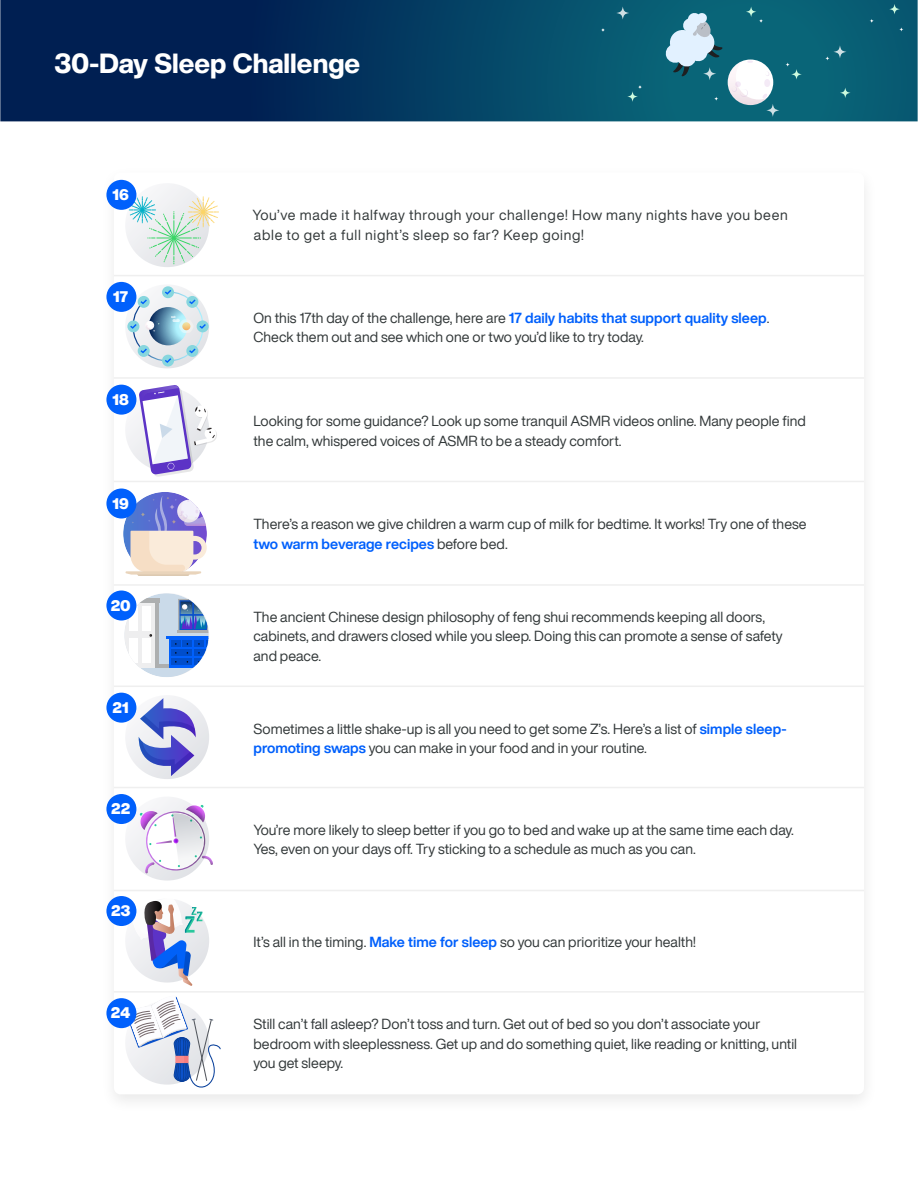
<style>
.page{position:relative;width:918px;height:1188px;background:#fff}
.page>*{position:absolute;margin:0;border:0;box-sizing:border-box;transform-origin:0 0}
.t1{font:800 27px "Helvetica Now Display";color:#fff}
.t2{font:900 15px "Helvetica Now Display";color:#fff}
.t3{font:14.25px/19.5px "Helvetica Now Display";letter-spacing:.005em;color:#323839}
.t4{font:14.25px/19.5px "Helvetica Now Display";letter-spacing:.05em;color:#323839}
.s1{font-weight:700;color:#0060fc}
</style>
<div class="page">
<hr style="left:114px;top:481px;width:750px;height:1px;background:#efefef">
<hr style="left:114px;top:377px;width:750px;height:2px;background:#efefef">
<hr style="left:114px;top:275px;width:750px;height:1px;background:#efefef">
<hr style="left:114px;top:584px;width:750px;height:2px;background:#efefef">
<hr style="left:114px;top:890px;width:750px;height:1px;background:#efefef">
<hr style="left:114px;top:686px;width:750px;height:1px;background:#efefef">
<hr style="left:114px;top:991px;width:750px;height:2px;background:#efefef">
<hr style="left:114px;top:787px;width:750px;height:1px;background:#efefef">
<svg style="left:125px;top:183px;width:84px;height:84px"></svg>
<svg style="left:125px;top:284px;width:84px;height:84px"></svg>
<div style="left:125px;top:388px;width:84px;height:84px;background:#f3f3f6;border-radius:50%"></div>
<svg style="left:125px;top:797px;width:84px;height:84px"></svg>
<svg style="left:125px;top:899px;width:84px;height:84px"></svg>
<div style="left:125px;top:695px;width:84px;height:84px;background:#ededf0;border-radius:50%"></div>
<svg style="left:129px;top:197px;width:90px;height:67px"></svg>
<svg style="left:127px;top:320px;width:12px;height:12px"></svg>
<svg style="left:197px;top:320px;width:12px;height:12px"></svg>
<div style="left:162px;top:286px;width:12px;height:12px;background:#87d6de;border-radius:50%"></div>
<div style="left:162px;top:355px;width:12px;height:12px;background:#87d6de;border-radius:50%"></div>
<svg style="left:130px;top:290px;width:76px;height:73px"></svg>
<svg style="left:125px;top:496px;width:82px;height:80px;background:#c3bdd7"></svg>
<svg style="left:139px;top:804px;width:74px;height:69px"></svg>
<div style="left:124px;top:593px;width:84px;height:84px;background:#cadae9;border-radius:50%"></div>
<svg style="left:124px;top:603px;width:31px;height:65px"></svg>
<div style="left:129px;top:607px;width:9px;height:24px;background:#fff"></div>
<div style="left:142px;top:607px;width:9px;height:24px;background:#fff"></div>
<div style="left:129px;top:639px;width:9px;height:24px;background:#fff"></div>
<div style="left:142px;top:639px;width:9px;height:24px;background:#fff"></div>
<hr style="left:155px;top:602px;width:4px;height:66px;background:#adafb0">
<hr style="left:158px;top:664px;width:50px;height:4px;background:#adafb0">
<svg style="left:135px;top:599px;width:25px;height:4px"></svg>
<hr style="left:166px;top:636px;width:42px;height:2px;background:#0060fc">
<div style="left:169px;top:638px;width:39px;height:30px;background:#0060fc"></div>
<div style="left:171px;top:658px;width:21px;height:7px;background:#004ecc"></div>
<div style="left:171px;top:649px;width:21px;height:7px;background:#004ecc"></div>
<div style="left:171px;top:640px;width:9px;height:7px;background:#004ecc"></div>
<div style="left:183px;top:640px;width:9px;height:7px;background:#004ecc"></div>
<svg style="left:194px;top:658px;width:14px;height:7px"></svg>
<svg style="left:194px;top:649px;width:14px;height:7px"></svg>
<div style="left:194px;top:640px;width:10px;height:7px;background:#004ecc"></div>
<svg style="left:206px;top:640px;width:2px;height:7px"></svg>
<hr style="left:177px;top:630px;width:31px;height:3px;background:#adafb0">
<svg style="left:178px;top:599px;width:30px;height:31px"></svg>
<svg style="left:131px;top:899px;width:71px;height:87px"></svg>
<svg style="left:139px;top:698px;width:57px;height:78px"></svg>
<svg style="left:127px;top:996px;width:94px;height:92px"></svg>
<div style="left:106px;top:180px;width:30px;height:30px;background:#0060fc;border-radius:50%"></div>
<div style="left:106px;top:282px;width:30px;height:30px;background:#0060fc;border-radius:50%"></div>
<svg style="left:139px;top:385px;width:78px;height:92px"></svg>
<div style="left:106px;top:385px;width:30px;height:30px;background:#0060fc;border-radius:50%"></div>
<div style="left:106px;top:489px;width:30px;height:30px;background:#0060fc;border-radius:50%"></div>
<div style="left:106px;top:794px;width:30px;height:30px;background:#0060fc;border-radius:50%"></div>
<div style="left:106px;top:591px;width:30px;height:30px;background:#0060fc;border-radius:50%"></div>
<div style="left:106px;top:896px;width:30px;height:30px;background:#0060fc;border-radius:50%"></div>
<div style="left:106px;top:693px;width:30px;height:30px;background:#0060fc;border-radius:50%"></div>
<div style="left:106px;top:998px;width:30px;height:30px;background:#0060fc;border-radius:50%"></div>
<svg style="left:0;top:0;width:918px;height:121px;background:#043d62"></svg>
<svg style="left:791px;top:69px;width:11px;height:11px"></svg>
<svg style="left:746px;top:6px;width:10px;height:11px"></svg>
<svg style="left:627px;top:91px;width:11px;height:11px"></svg>
<svg style="left:889px;top:4px;width:11px;height:10px"></svg>
<svg style="left:840px;top:88px;width:11px;height:10px"></svg>
<svg style="left:786px;top:62px;width:4px;height:5px"></svg>
<svg style="left:601px;top:28px;width:4px;height:4px"></svg>
<svg style="left:825px;top:56px;width:5px;height:5px"></svg>
<svg style="left:870px;top:19px;width:4px;height:4px"></svg>
<svg style="left:899px;top:27px;width:5px;height:5px"></svg>
<svg style="left:638px;top:85px;width:4px;height:4px"></svg>
<svg style="left:766px;top:104px;width:13px;height:13px"></svg>
<svg style="left:833px;top:45px;width:14px;height:13px"></svg>
<svg style="left:616px;top:6px;width:13px;height:14px"></svg>
<div style="left:728px;top:60px;width:45px;height:45px;background:#fff;border-radius:50%"></div>
<svg style="left:665px;top:12px;width:105px;height:93px;background:#5693a2"></svg>
<h1 class="t1" style="left:54px;top:44px;width:308px">30-Day Sleep Challenge</h1>
<p class="t2" style="left:113px;top:184px;width:18px">16</p>
<p class="t2" style="left:113px;top:286px;width:16px">17</p>
<p class="t2" style="left:113px;top:389px;width:18px">18</p>
<p class="t2" style="left:113px;top:493px;width:18px">19</p>
<p class="t2" style="left:111px;top:595px;width:21px">20</p>
<p class="t2" style="left:113px;top:697px;width:18px">21</p>
<p class="t2" style="left:111px;top:798px;width:21px">22</p>
<p class="t2" style="left:111px;top:900px;width:21px">23</p>
<p class="t2" style="left:111px;top:1002px;width:21px">24</p>
<p class="t4" style="left:253px;top:205px;width:537px">You’ve made it halfway through your challenge! How many nights have you been able to get a full night’s sleep so far? Keep going!</p>
<p class="t3" style="left:253px;top:308px;width:518px">On this 17th day of the challenge, here are <span class="s1">17 daily habits that support quality sleep</span>.<br>Check them out and see which one or two you’d like to try today.</p>
<p class="t3" style="left:253px;top:411px;width:554px">Looking for some guidance? Look up some tranquil ASMR videos online. Many people find the calm, whispered voices of ASMR to be a steady comfort.</p>
<p class="t3" style="left:253px;top:515px;width:555px">There’s a reason we give children a warm cup of milk for bedtime. It works! Try one of these <span class="s1">two warm beverage recipes</span> before bed.</p>
<p class="t3" style="left:253px;top:607px;width:531px">The ancient Chinese design philosophy of feng shui recommends keeping all doors, cabinets, and drawers closed while you sleep. Doing this can promote a sense of safety and peace.</p>
<p class="t3" style="left:253px;top:719px;width:535px">Sometimes a little shake-up is all you need to get some Z’s. Here’s a list of <span class="s1">simple sleep&shy;promoting swaps</span> you can make in your food and in your routine.</p>
<p class="t3" style="left:253px;top:820px;width:542px">You’re more likely to sleep better if you go to bed and wake up at the same time each day.<br>Yes, even on your days off. Try sticking to a schedule as much as you can.</p>
<p class="t3" style="left:253px;top:932px;width:444px">It’s all in the timing. <span class="s1">Make time for sleep</span> so you can prioritize your health!</p>
<p class="t3" style="left:253px;top:1014px;width:545px">Still can’t fall asleep? Don’t toss and turn. Get out of bed so you don’t associate your bedroom with sleeplessness. Get up and do something quiet, like reading or knitting, until you get sleepy.</p>
</div>
